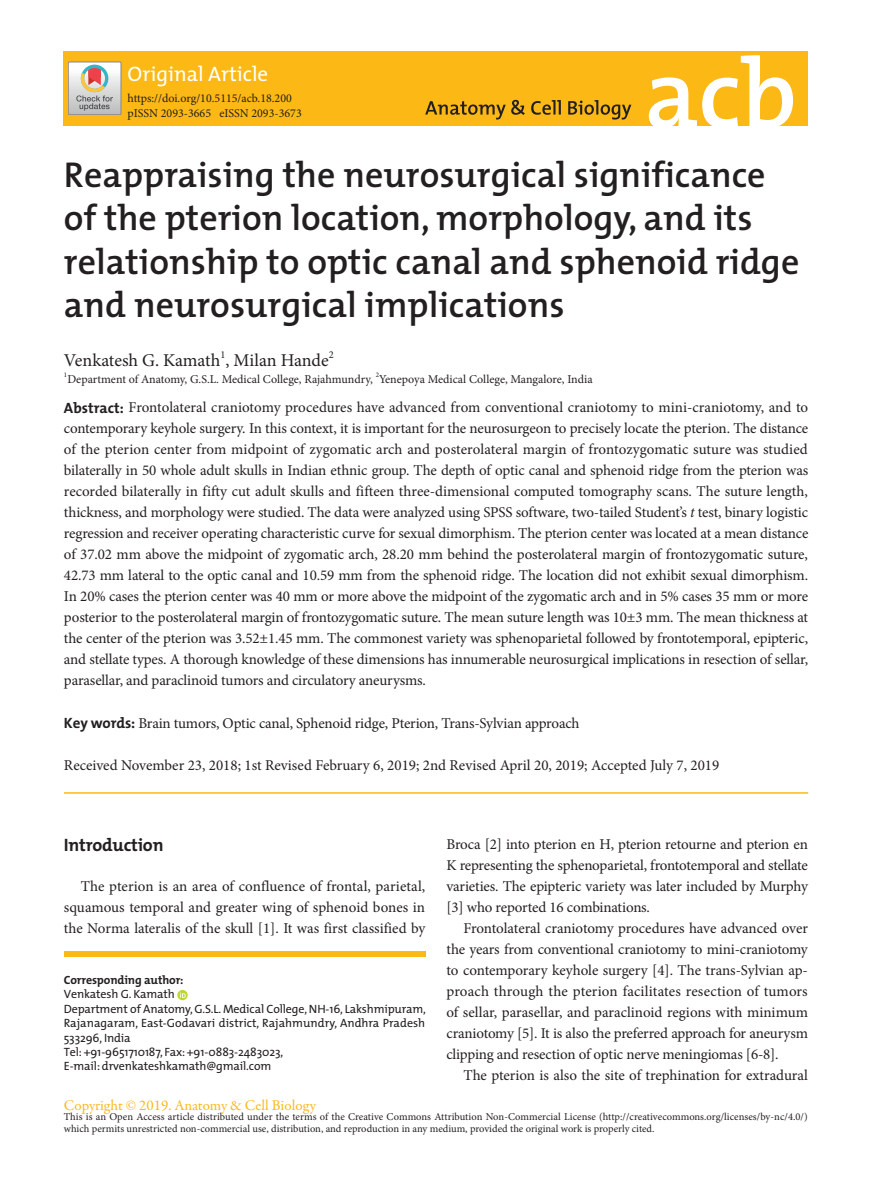
<style>
.page{position:relative;width:893px;height:1191px;background:#fff}
.page>*{position:absolute;margin:0;border:0;box-sizing:border-box;transform-origin:0 0}
.t1{font:600 36px/43.2px "The Mix";color:#231f20}
.t2{font:21px "The Mix";color:#fff}
.t3{font:18px "Minion Pro";letter-spacing:-.005em;color:#231f20}
.t4{font:700 18px "The Mix";letter-spacing:-.01em;color:#231f20}
.t5{font:15px/21px "Minion Pro";letter-spacing:-.01em;color:#231f20;text-align:justify}
.t6{font:15px "Garamond Premr Pro";color:#fcb814}
.t7{font:12px/14.4px "The Mix";letter-spacing:-.01em;color:#231f20}
.t8{font:12px/14.4px "Minion Pro";color:#231f20}
.t9{font:700 12px "The Mix";letter-spacing:-.01em;color:#231f20}
.t10{font:10.5px/12.6px "Minion Pro";color:#231f20}
.t11{font:7.05px "Minion Pro";color:#231f20}
.s1{font-family:"The Mix";font-weight:700}
.s2{font-style:italic}
</style>
<div class="page">
<div style="left:64px;top:51px;width:744px;height:75px;background:#fcb814"></div>
<svg style="left:649px;top:55px;width:144px;height:71px"></svg>
<svg style="left:425px;top:100px;width:206px;height:20px"></svg>
<svg style="left:68px;top:62px;width:53px;height:53px;background:#cac4bf"></svg>
<div style="left:64px;top:951px;width:361px;height:5px;background:#fcb814"></div>
<svg style="left:177px;top:990px;width:11px;height:10px"></svg>
<svg style="left:180px;top:991px;width:6px;height:6px"></svg>
<hr style="left:64px;top:792px;width:744px;height:1px;background:#fcb814">
<h2 class="t2" style="left:128px;top:57px;width:142px">Original Article</h2>
<p class="t8" style="left:128px;top:91px;width:176px">https://doi.org/10.5115/acb.18.200 pISSN 2093-3665 eISSN 2093-3673</p>
<h1 class="t1" style="left:64px;top:152px;width:737px">Reappraising the neurosurgical significance of the pterion location, morphology, and its relationship to optic canal and sphenoid ridge and neurosurgical implications</h1>
<p class="t3" style="left:64px;top:348px;width:266px">Venkatesh G. Kamath , Milan Hande</p>
<p class="t10" style="left:220px;top:348px;width:7px">1</p>
<p class="t10" style="left:329px;top:348px;width:7px">2</p>
<p class="t11" style="left:64px;top:370px;width:5px">1</p>
<p class="t8" style="left:67px;top:372px;width:307px">Department of Anatomy, G.S.L. Medical College, Rajahmundry,</p>
<p class="t11" style="left:376px;top:370px;width:5px">2</p>
<p class="t8" style="left:379px;top:372px;width:215px">Yenepoya Medical College, Mangalore, India</p>
<p class="t5" style="left:64px;top:397px;width:746px"><span class="s1">Abstract:</span> Frontolateral craniotomy procedures have advanced from conventional craniotomy to mini-craniotomy, and to contemporary keyhole surgery. In this context, it is important for the neurosurgeon to precisely locate the pterion. The distance of the pterion center from midpoint of zygomatic arch and posterolateral margin of frontozygomatic suture was studied bilaterally in 50 whole adult skulls in Indian ethnic group. The depth of optic canal and sphenoid ridge from the pterion was recorded bilaterally in fifty cut adult skulls and fifteen three-dimensional computed tomography scans. The suture length, thickness, and morphology were studied. The data were analyzed using SPSS software, two-tailed Student’s <span class="s2">t</span> test, binary logistic regression and receiver operating characteristic curve for sexual dimorphism. The pterion center was located at a mean distance of 37.02 mm above the midpoint of zygomatic arch, 28.20 mm behind the posterolateral margin of frontozygomatic suture, 42.73 mm lateral to the optic canal and 10.59 mm from the sphenoid ridge. The location did not exhibit sexual dimorphism.<br>In 20% cases the pterion center was 40 mm or more above the midpoint of the zygomatic arch and in 5% cases 35 mm or more posterior to the posterolateral margin of frontozygomatic suture. The mean suture length was 10±3 mm. The mean thickness at the center of the pterion was 3.52±1.45 mm. The commonest variety was sphenoparietal followed by frontotemporal, epipteric, and stellate types. A thorough knowledge of these dimensions has innumerable neurosurgical implications in resection of sellar, parasellar, and paraclinoid tumors and circulatory aneurysms.</p>
<p class="t5" style="left:64px;top:712px;width:517px"><span class="s1">Key words:</span> Brain tumors, Optic canal, Sphenoid ridge, Pterion, Trans-Sylvian approach</p>
<p class="t5" style="left:64px;top:755px;width:657px">Received November 23, 2018; 1st Revised February 6, 2019; 2nd Revised April 20, 2019; Accepted July 7, 2019</p>
<p class="t4" style="left:64px;top:830px;width:101px">Introduction</p>
<p class="t5" style="left:64px;top:875px;width:363px;text-indent:17px">The pterion is an area of confluence of frontal, parietal, squamous temporal and greater wing of sphenoid bones in the Norma lateralis of the skull [1]. It was first classified by</p>
<p class="t9" style="left:64px;top:969px;width:121px">Corresponding author:</p>
<p class="t7" style="left:64px;top:986px;width:364px">Venkatesh G. Kamath<br>Department of Anatomy, G.S.L. Medical College, NH-16, Lakshmipuram, Rajanagaram, East-Godavari district, Rajahmundry, Andhra Pradesh 533296, India<br>Tel: +91-9651710187, Fax: +91-0883-2483023,<br>E-mail: drvenkateshkamath@gmail.com</p>
<p class="t5" style="left:446px;top:833px;width:363px">Broca [2] into pterion en H, pterion retourne and pterion en K representing the sphenoparietal, frontotemporal and stellate varieties. The epipteric variety was later included by Murphy [3] who reported 16 combinations.</p>
<p class="t5" style="left:446px;top:917px;width:363px;text-indent:17px">Frontolateral craniotomy procedures have advanced over the years from conventional craniotomy to mini-craniotomy to contemporary keyhole surgery [4]. The trans-Sylvian ap&shy;proach through the pterion facilitates resection of tumors of sellar, parasellar, and paraclinoid regions with minimum craniotomy [5]. It is also the preferred approach for aneurysm clipping and resection of optic nerve meningiomas [6-8].</p>
<p class="t5" style="left:463px;top:1064px;width:346px">The pterion is also the site of trephination for extradural</p>
<p class="t6" style="left:64px;top:1096px;width:254px">Copyright © 2019. Anatomy &amp; Cell Biology</p>
<p class="t10" style="left:64px;top:1110px;width:745px">This is an Open Access article distributed under the terms of the Creative Commons Attribution Non-Commercial License (http://creativecommons.org/licenses/by-nc/4.0/) which permits unrestricted non-commercial use, distribution, and reproduction in any medium, provided the original work is properly cited.</p>
</div>
